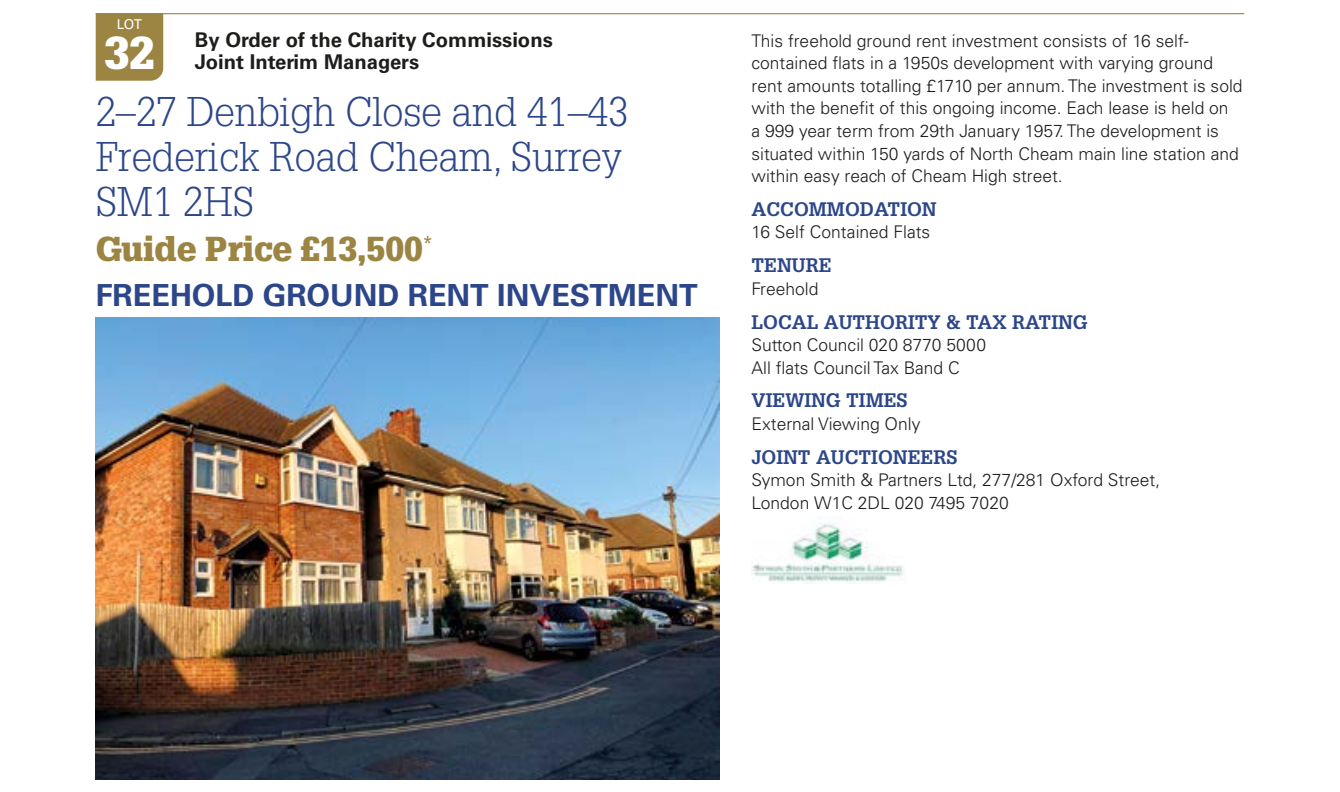
<style>
.page{position:relative;width:1340px;height:792px;background:#fff}
.page>*{position:absolute;margin:0;border:0;box-sizing:border-box;transform-origin:0 0}
.t1{font:900 45px "Glypha LT Std";color:#fff}
.t2{font:300 40.5px/45px "Glypha LT Std";color:#2c468a}
.t3{font:900 33.75px "Glypha LT Std";color:#9c8543}
.t4{font:700 30.38px "Univers LT Std";color:#2c468a}
.t5{font:700 20.25px/22.5px "Univers LT Std";color:#1d1d1b}
.t6{font:700 19.12px "Glypha LT Std";color:#2c468a}
.t7{font:300 17.55px/22.5px "Univers LT Std";color:#1d1d1b}
.t8{font:13.5px "Univers LT Std";color:#fff}
</style>
<div class="page">
<hr style="left:96px;top:13px;width:1148px;height:1px;background:#9c8543">
<div style="left:96px;top:14px;width:67px;height:67px;background:#9c8543"></div>
<img style="left:96px;top:317px;width:623px;height:461px">
<img style="left:751px;top:522px;width:153px;height:61px">
<p class="t8" style="left:117px;top:16px;width:27px">LOT</p>
<h1 class="t1" style="left:104px;top:26px;width:52px">32</h1>
<p class="t5" style="left:195px;top:29px;width:359px">By Order of the Charity Commissions<br>Joint Interim Managers</p>
<h2 class="t2" style="left:96px;top:90px;width:534px">2–27 Denbigh Close and 41–43<br>Frederick Road Cheam, Surrey<br>SM1 2HS</h2>
<h3 class="t3" style="left:96px;top:228px;width:339px">Guide Price £13,500<sup>*</sup></h3>
<h3 class="t4" style="left:96px;top:277px;width:603px">FREEHOLD GROUND RENT INVESTMENT</h3>
<p class="t7" style="left:751px;top:29px;width:492px">This freehold ground rent investment consists of 16 self&shy;contained flats in a 1950s development with varying ground rent amounts totalling £1710 per annum. The investment is sold with the benefit of this ongoing income. Each lease is held on<br>a 999 year term from 29th January 1957. The development is situated within 150 yards of North Cheam main line station and within easy reach of Cheam High street.</p>
<p class="t6" style="left:751px;top:197px;width:187px">ACCOMMODATION</p>
<p class="t7" style="left:751px;top:221px;width:180px">16 Self Contained Flats</p>
<p class="t6" style="left:751px;top:253px;width:82px">TENURE</p>
<p class="t7" style="left:751px;top:277px;width:68px">Freehold</p>
<p class="t6" style="left:751px;top:309px;width:338px">LOCAL AUTHORITY &amp; TAX RATING</p>
<p class="t7" style="left:751px;top:333px;width:236px">Sutton Council 020 8770 5000<br>All flats Council Tax Band C</p>
<p class="t6" style="left:751px;top:388px;width:157px">VIEWING TIMES</p>
<p class="t7" style="left:751px;top:412px;width:170px">External Viewing Only</p>
<p class="t6" style="left:751px;top:444px;width:207px">JOINT AUCTIONEERS</p>
<p class="t7" style="left:751px;top:468px;width:410px">Symon Smith &amp; Partners Ltd, 277/281 Oxford Street,<br>London W1C 2DL 020 7495 7020</p>
</div>
